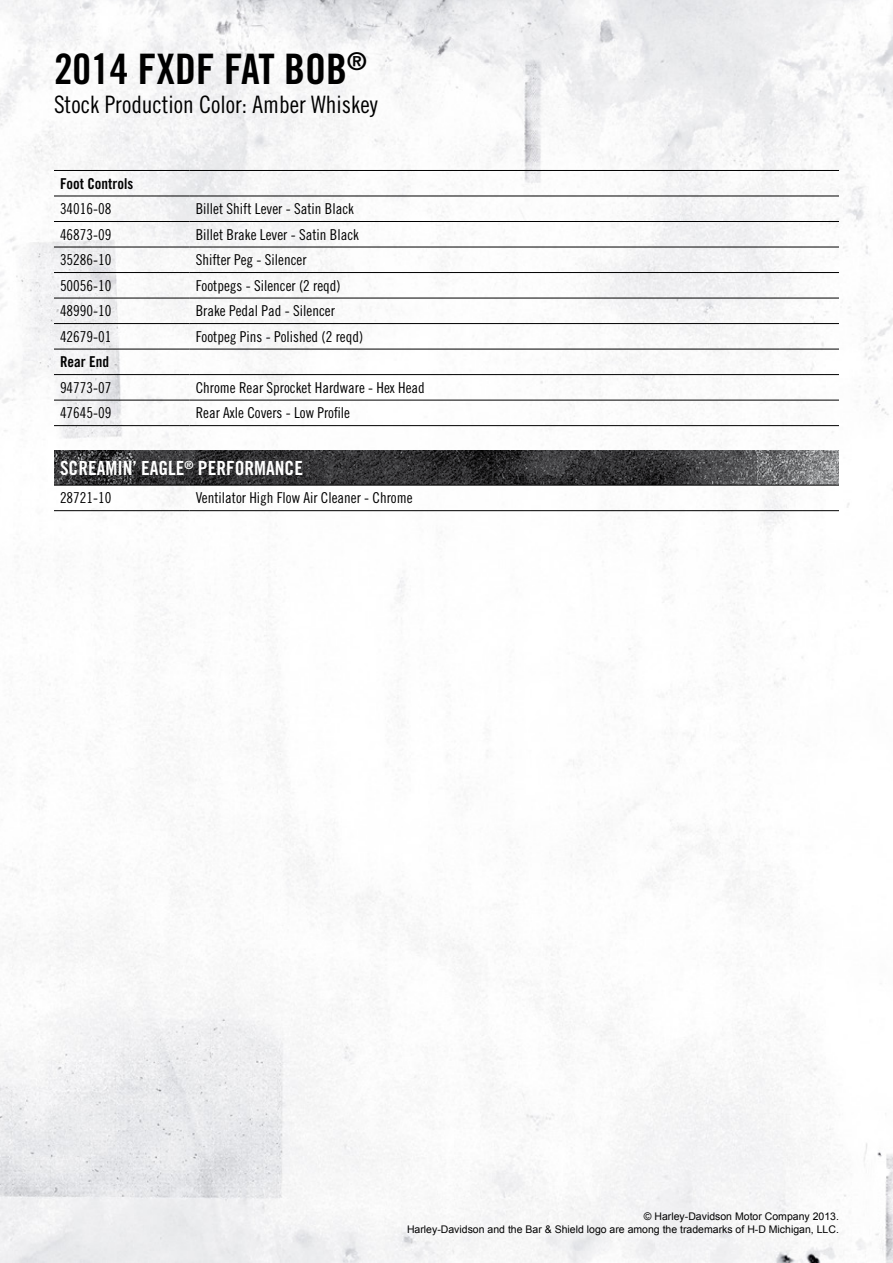
<style>
.page{position:relative;width:893px;height:1263px;background:#fff}
.page>*{position:absolute;margin:0;border:0;box-sizing:border-box;transform-origin:0 0}
.t1{font:42px "Trade Gothic LT Std Bd Cn 20";color:#000}
.t2{font:24px "Trade Gothic LT Std Cn 18";color:#000}
.t3{font:19.5px "Trade Gothic LT Std Bd Cn 20";color:#fff}
.t4{font:15px "Trade Gothic LT Std Cn 18";color:#000}
.t5{font:15px "Trade Gothic LT Std Bd Cn 20";color:#000}
.t6{font:10.5px/13.5px "Arial";color:#000;text-align:right}
</style>
<div class="page">
<img style="left:0;top:0;width:893px;height:1263px">
<img style="left:54px;top:451px;width:785px;height:34px">
<hr style="left:54px;top:170px;width:136px;height:1px;background:#000">
<hr style="left:190px;top:170px;width:649px;height:1px;background:#000">
<hr style="left:54px;top:196px;width:136px;height:1px;background:#000">
<hr style="left:190px;top:196px;width:649px;height:1px;background:#000">
<hr style="left:54px;top:221px;width:136px;height:1px;background:#000">
<hr style="left:190px;top:221px;width:649px;height:1px;background:#000">
<hr style="left:54px;top:247px;width:136px;height:1px;background:#000">
<hr style="left:190px;top:247px;width:649px;height:1px;background:#000">
<hr style="left:54px;top:272px;width:136px;height:1px;background:#000">
<hr style="left:190px;top:272px;width:649px;height:1px;background:#000">
<hr style="left:54px;top:298px;width:136px;height:1px;background:#000">
<hr style="left:190px;top:298px;width:649px;height:1px;background:#000">
<hr style="left:54px;top:323px;width:136px;height:1px;background:#000">
<hr style="left:190px;top:323px;width:649px;height:1px;background:#000">
<hr style="left:54px;top:349px;width:136px;height:1px;background:#000">
<hr style="left:190px;top:349px;width:649px;height:1px;background:#000">
<hr style="left:54px;top:374px;width:136px;height:1px;background:#000">
<hr style="left:190px;top:374px;width:649px;height:1px;background:#000">
<hr style="left:54px;top:400px;width:136px;height:1px;background:#000">
<hr style="left:190px;top:400px;width:649px;height:1px;background:#000">
<hr style="left:54px;top:425px;width:136px;height:1px;background:#000">
<hr style="left:190px;top:425px;width:649px;height:1px;background:#000">
<hr style="left:54px;top:485px;width:136px;height:1px;background:#000">
<hr style="left:190px;top:485px;width:649px;height:1px;background:#000">
<hr style="left:54px;top:510px;width:136px;height:1px;background:#000">
<hr style="left:190px;top:510px;width:649px;height:1px;background:#000">
<h1 class="t1" style="left:54px;top:44px;width:314px">2014 FXDF FAT BOB<sup>®</sup></h1>
<h2 class="t2" style="left:54px;top:90px;width:325px">Stock Production Color: Amber Whiskey</h2>
<p class="t5" style="left:60px;top:174px;width:75px">FOOT CONTROLS</p>
<p class="t4" style="left:60px;top:200px;width:53px">34016-08</p>
<p class="t4" style="left:196px;top:200px;width:160px">Billet Shift Lever - Satin Black</p>
<p class="t4" style="left:60px;top:225px;width:53px">46873-09</p>
<p class="t4" style="left:196px;top:225px;width:165px">Billet Brake Lever - Satin Black</p>
<p class="t4" style="left:60px;top:251px;width:53px">35286-10</p>
<p class="t4" style="left:196px;top:251px;width:112px">Shifter Peg - Silencer</p>
<p class="t4" style="left:60px;top:276px;width:53px">50056-10</p>
<p class="t4" style="left:196px;top:276px;width:146px">Footpegs - Silencer (2 reqd)</p>
<p class="t4" style="left:60px;top:302px;width:53px">48990-10</p>
<p class="t4" style="left:196px;top:302px;width:141px">Brake Pedal Pad - Silencer</p>
<p class="t4" style="left:60px;top:327px;width:53px">42679-01</p>
<p class="t4" style="left:196px;top:327px;width:169px">Footpeg Pins - Polished (2 reqd)</p>
<p class="t5" style="left:60px;top:353px;width:51px">REAR END</p>
<p class="t4" style="left:60px;top:378px;width:53px">94773-07</p>
<p class="t4" style="left:196px;top:378px;width:231px">Chrome Rear Sprocket Hardware - Hex Head</p>
<p class="t4" style="left:60px;top:404px;width:53px">47645-09</p>
<p class="t4" style="left:196px;top:404px;width:156px">Rear Axle Covers - Low Profile</p>
<h3 class="t3" style="left:60px;top:456px;width:244px">SCREAMIN’ EAGLE<sup>®</sup> PERFORMANCE</h3>
<p class="t4" style="left:60px;top:489px;width:53px">28721-10</p>
<p class="t4" style="left:196px;top:489px;width:218px">Ventilator High Flow Air Cleaner - Chrome</p>
<p class="t6" style="left:407px;top:1209px;width:433px">© Harley-Davidson Motor Company 2013.<br>Harley-Davidson and the Bar &amp; Shield logo are among the trademarks of H-D Michigan, LLC.</p>
</div>
